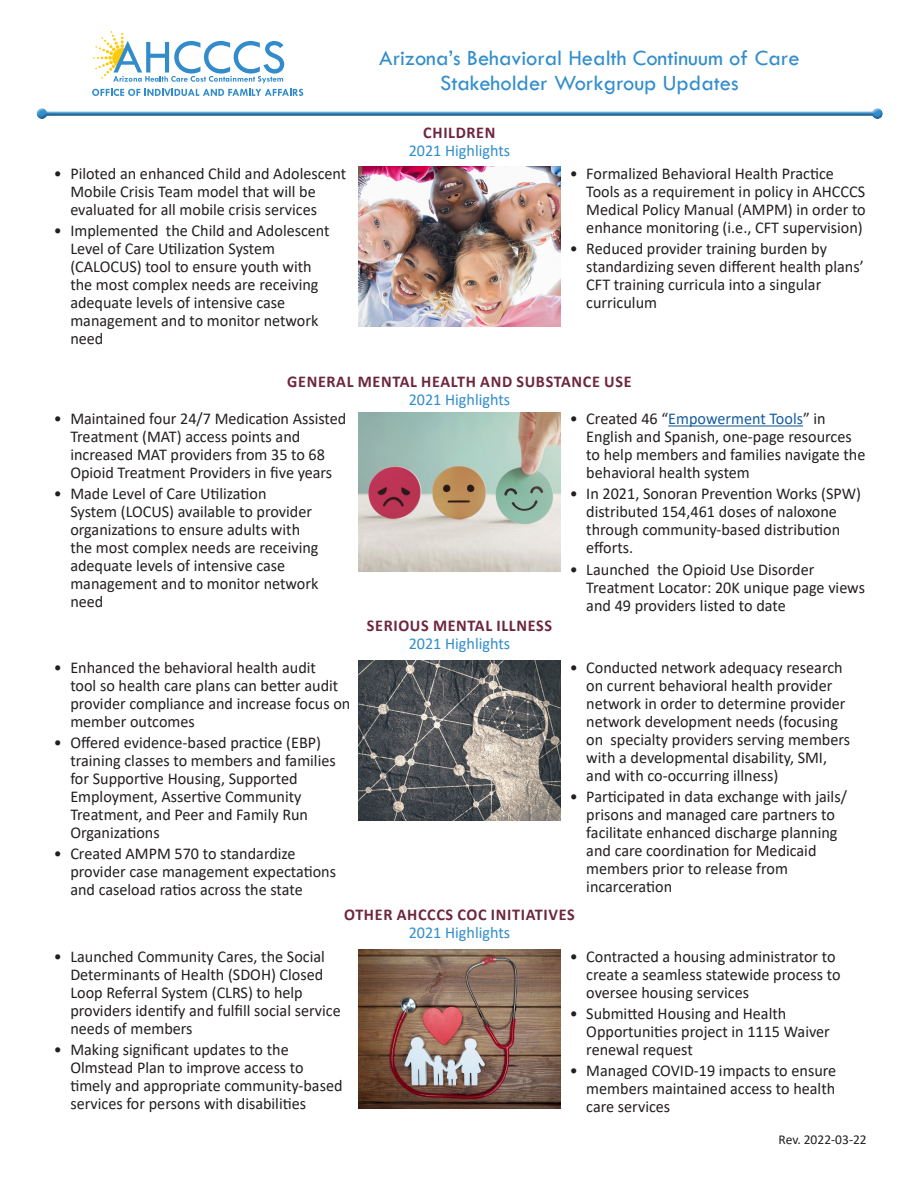
<style>
.page{position:relative;width:918px;height:1188px;background:#fff}
.page>*{position:absolute;margin:0;border:0;box-sizing:border-box;transform-origin:0 0}
.t1{font:22.5px "Tw Cen";color:#318dcc}
.t2{font:16.5px/18px "Calibri";color:#231f20}
.t3{font:700 16.5px "Calibri";letter-spacing:.04em;color:#6d263e}
.t4{font:16.5px "Calibri";color:#318dcc}
.t5{font:13.5px "Calibri";color:#231f20}
.s1{color:#175d9e}
</style>
<div class="page">
<img style="left:358px;top:661px;width:203px;height:159px">
<img style="left:358px;top:412px;width:203px;height:159px">
<img style="left:358px;top:167px;width:203px;height:160px">
<svg style="left:93px;top:31px;width:191px;height:52px"></svg>
<svg style="left:92px;top:89px;width:211px;height:7px"></svg>
<div style="left:36px;top:109px;width:847px;height:13px;background:#231f20;opacity:.34"></div>
<img style="left:358px;top:950px;width:203px;height:159px">
<hr style="left:668px;top:425px;width:135px;height:2px;background:#175d9e">
<p class="t1" style="left:379px;top:44px;width:422px">Arizona’s Behavioral Health Continuum of Care</p>
<p class="t1" style="left:440px;top:70px;width:300px">Stakeholder Workgroup Updates</p>
<p class="t2" style="left:70px;top:164px;width:278px;text-indent:-16px">• Piloted an enhanced Child and Adolescent<br>Mobile Crisis Team model that will be evaluated for all mobile crisis services</p>
<p class="t2" style="left:70px;top:222px;width:261px;text-indent:-16px">• Implemented the Child and Adolescent<br>Level of Care Utilization System (CALOCUS) tool to ensure youth with the most complex needs are receiving adequate levels of intensive case management and to monitor network need</p>
<p class="t3" style="left:423px;top:121px;width:74px">CHILDREN</p>
<p class="t4" style="left:409px;top:139px;width:103px">2021 Highlights</p>
<p class="t2" style="left:586px;top:164px;width:281px;text-indent:-16px">• Formalized Behavioral Health Practice Tools as a requirement in policy in AHCCCS Medical Policy Manual (AMPM) in order to enhance monitoring (i.e., CFT supervision)</p>
<p class="t2" style="left:586px;top:240px;width:279px;text-indent:-16px">• Reduced provider training burden by standardizing seven different health plans’ CFT training curricula into a singular curriculum</p>
<p class="t3" style="left:287px;top:370px;width:346px">GENERAL MENTAL HEALTH AND SUBSTANCE USE</p>
<p class="t4" style="left:409px;top:388px;width:103px">2021 Highlights</p>
<p class="t2" style="left:70px;top:409px;width:278px;text-indent:-16px">• Maintained four 24/7 Medication Assisted Treatment (MAT) access points and increased MAT providers from 35 to 68<br>Opioid Treatment Providers in five years</p>
<p class="t2" style="left:70px;top:484px;width:250px;text-indent:-16px">• Made Level of Care Utilization<br>System (LOCUS) available to provider organizations to ensure adults with the most complex needs are receiving adequate levels of intensive case management and to monitor network need</p>
<p class="t2" style="left:586px;top:409px;width:281px;text-indent:-16px">• Created 46 “<span class="s1">Empowerment Tools</span>” in English and Spanish, one-page resources to help members and families navigate the behavioral health system</p>
<p class="t2" style="left:586px;top:484px;width:276px;text-indent:-16px">• In 2021, Sonoran Prevention Works (SPW) distributed 154,461 doses of naloxone through community-based distribution efforts.</p>
<p class="t2" style="left:586px;top:560px;width:280px;text-indent:-16px">• Launched the Opioid Use Disorder<br>Treatment Locator: 20K unique page views and 49 providers listed to date</p>
<p class="t3" style="left:367px;top:614px;width:187px">SERIOUS MENTAL ILLNESS</p>
<p class="t4" style="left:409px;top:632px;width:103px">2021 Highlights</p>
<p class="t2" style="left:586px;top:658px;width:265px;text-indent:-16px">• Conducted network adequacy research on current behavioral health provider network in order to determine provider network development needs (focusing on specialty providers serving members with a developmental disability, SMI, and with co-occurring illness)</p>
<p class="t2" style="left:586px;top:787px;width:262px;text-indent:-16px">• Participated in data exchange with jails/ prisons and managed care partners to facilitate enhanced discharge planning and care coordination for Medicaid members prior to release from incarceration</p>
<p class="t3" style="left:344px;top:903px;width:232px">OTHER AHCCCS COC INITIATIVES</p>
<p class="t4" style="left:409px;top:921px;width:103px">2021 Highlights</p>
<p class="t2" style="left:70px;top:658px;width:282px;text-indent:-16px">• Enhanced the behavioral health audit<br>tool so health care plans can better audit provider compliance and increase focus on member outcomes</p>
<p class="t2" style="left:70px;top:733px;width:267px;text-indent:-16px">• Offered evidence-based practice (EBP) training classes to members and families for Supportive Housing, Supported Employment, Assertive Community Treatment, and Peer and Family Run Organizations</p>
<p class="t2" style="left:70px;top:845px;width:267px;text-indent:-16px">• Created AMPM 570 to standardize provider case management expectations and caseload ratios across the state</p>
<p class="t2" style="left:70px;top:947px;width:272px;text-indent:-16px">• Launched Community Cares, the Social Determinants of Health (SDOH) Closed Loop Referral System (CLRS) to help providers identify and fulfill social service needs of members</p>
<p class="t2" style="left:70px;top:1040px;width:274px;text-indent:-16px">• Making significant updates to the Olmstead Plan to improve access to timely and appropriate community-based services for persons with disabilities</p>
<p class="t2" style="left:586px;top:947px;width:256px;text-indent:-16px">• Contracted a housing administrator to create a seamless statewide process to oversee housing services</p>
<p class="t2" style="left:586px;top:1004px;width:245px;text-indent:-16px">• Submitted Housing and Health<br>Opportunities project in 1115 Waiver renewal request</p>
<p class="t2" style="left:586px;top:1062px;width:251px;text-align:justify;text-indent:-16px">• Managed COVID-19 impacts to ensure members maintained access to health care services</p>
<p class="t5" style="left:779px;top:1130px;width:90px">Rev. 2022-03-22</p>
</div>
